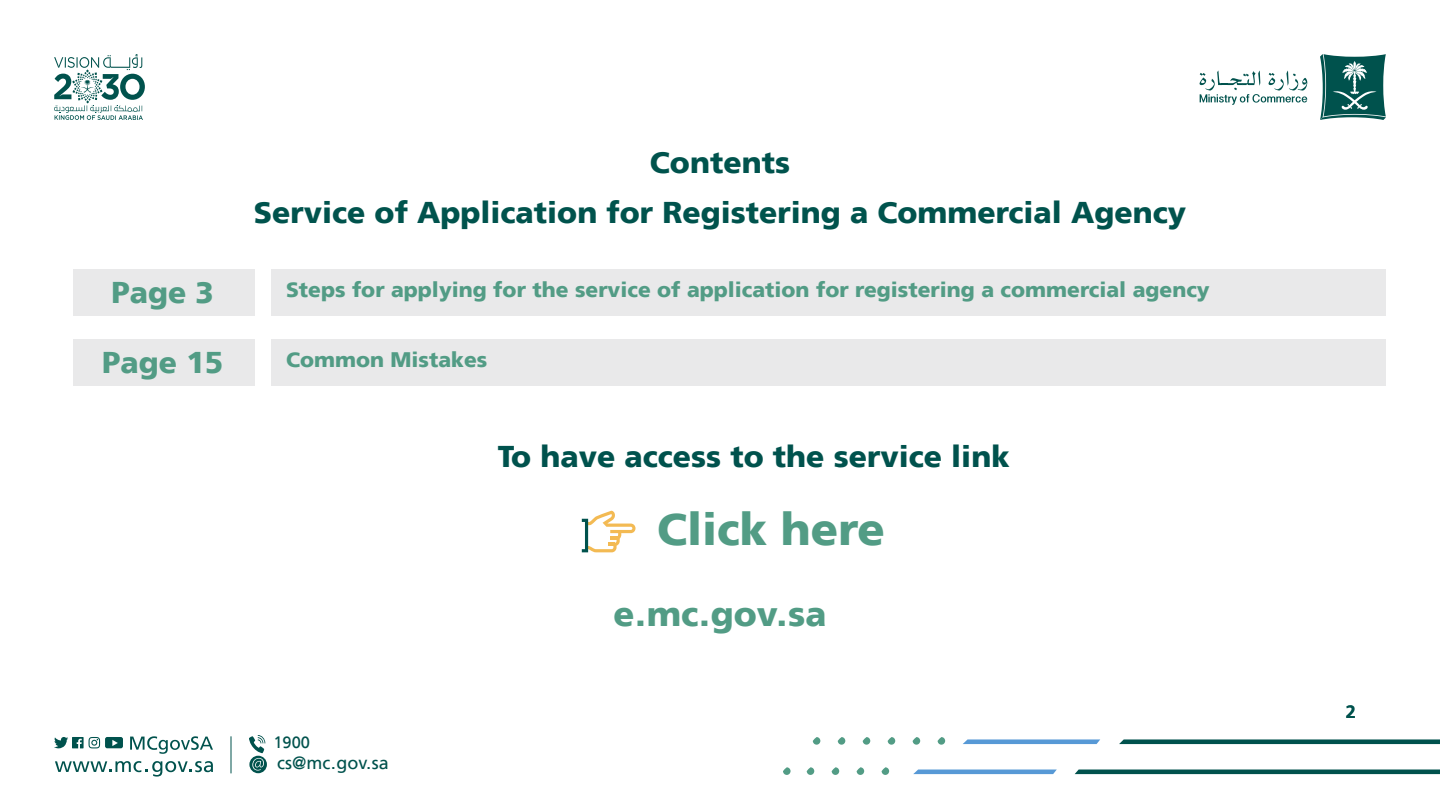
<style>
.page{position:relative;width:1440px;height:810px;background:#fff}
.page>*{position:absolute;margin:0;border:0;box-sizing:border-box;transform-origin:0 0}
.t1{font:900 45px "Frutiger LT Arabic 75";color:#529c85}
.t2{font:900 34.5px "Frutiger LT Arabic 75";color:#529c85}
.t3{font:900 30px/49.5px "Frutiger LT Arabic 75";color:#00534d;text-align:center}
.t4{font:900 30px "Frutiger LT Arabic 75";color:#00524d}
.t5{font:900 30px "Frutiger LT Arabic 75";color:#529c85}
.t6{font:900 21px "Frutiger LT Arabic 75";color:#529c85}
.t7{font:18px "Frutiger LT Arabic 55 Roman";color:#00524d}
.t8{font:700 18px "Frutiger LT Arabic 65";color:#00524d}
.t9{font:16.5px "Frutiger LT Arabic 55 Roman";color:#00524d}
</style>
<div class="page">
<svg style="left:249px;top:756px;width:18px;height:17px"></svg>
<svg style="left:1119px;top:739px;width:321px;height:5px;background:#19635e"></svg>
<svg style="left:963px;top:739px;width:137px;height:5px"></svg>
<svg style="left:1075px;top:770px;width:365px;height:4px"></svg>
<svg style="left:913px;top:770px;width:144px;height:4px"></svg>
<div style="left:938px;top:737px;width:7px;height:8px;background:#529c85;border-radius:50%"></div>
<div style="left:913px;top:737px;width:7px;height:8px;background:#529c85;border-radius:50%"></div>
<div style="left:888px;top:737px;width:7px;height:8px;background:#529c85;border-radius:50%"></div>
<div style="left:863px;top:737px;width:7px;height:8px;background:#529c85;border-radius:50%"></div>
<div style="left:838px;top:737px;width:7px;height:8px;background:#529c85;border-radius:50%"></div>
<div style="left:882px;top:767px;width:7px;height:8px;background:#529c85;border-radius:50%"></div>
<div style="left:857px;top:767px;width:7px;height:8px;background:#529c85;border-radius:50%"></div>
<div style="left:832px;top:767px;width:7px;height:8px;background:#529c85;border-radius:50%"></div>
<div style="left:813px;top:737px;width:7px;height:8px;background:#529c85;border-radius:50%"></div>
<div style="left:807px;top:767px;width:7px;height:8px;background:#529c85;border-radius:50%"></div>
<div style="left:783px;top:767px;width:8px;height:8px;background:#529c85;border-radius:50%"></div>
<svg style="left:54px;top:737px;width:69px;height:11px"></svg>
<svg style="left:55px;top:761px;width:158px;height:16px"></svg>
<svg style="left:130px;top:736px;width:83px;height:18px"></svg>
<svg style="left:1320px;top:54px;width:66px;height:66px;background:#3b7a76"></svg>
<svg style="left:1200px;top:70px;width:107px;height:35px"></svg>
<svg style="left:54px;top:54px;width:91px;height:66px"></svg>
<hr style="left:231px;top:736px;width:1px;height:37px;background:#00524d">
<svg style="left:249px;top:735px;width:16px;height:36px"></svg>
<div style="left:272px;top:269px;width:1114px;height:47px;background:#e9e9ea"></div>
<div style="left:272px;top:339px;width:1114px;height:47px;background:#e9e9ea"></div>
<div style="left:73px;top:269px;width:182px;height:47px;background:#e9e9ea"></div>
<div style="left:73px;top:339px;width:182px;height:47px;background:#e9e9ea"></div>
<svg style="left:582px;top:511px;width:54px;height:41px"></svg>
<h3 class="t5" style="left:111px;top:275px;width:104px">Page 3</h3>
<h3 class="t5" style="left:102px;top:345px;width:122px">Page 15</h3>
<h3 class="t3" style="left:254px;top:138px;width:934px">Contents<br>Service of Application for Registering a Commercial Agency</h3>
<p class="t6" style="left:286px;top:278px;width:925px">Steps for applying for the service of application for registering a commercial agency</p>
<p class="t6" style="left:286px;top:348px;width:203px">Common Mistakes</p>
<h3 class="t4" style="left:498px;top:439px;width:513px">To have access to the service link</h3>
<h1 class="t1" style="left:657px;top:503px;width:229px">Click here</h1>
<h2 class="t2" style="left:614px;top:594px;width:215px">e.mc.gov.sa</h2>
<p class="t9" style="left:273px;top:730px;width:38px">1900</p>
<p class="t7" style="left:277px;top:749px;width:113px">cs@mc.gov.sa</p>
<p class="t8" style="left:1346px;top:697px;width:12px">2</p>
</div>
